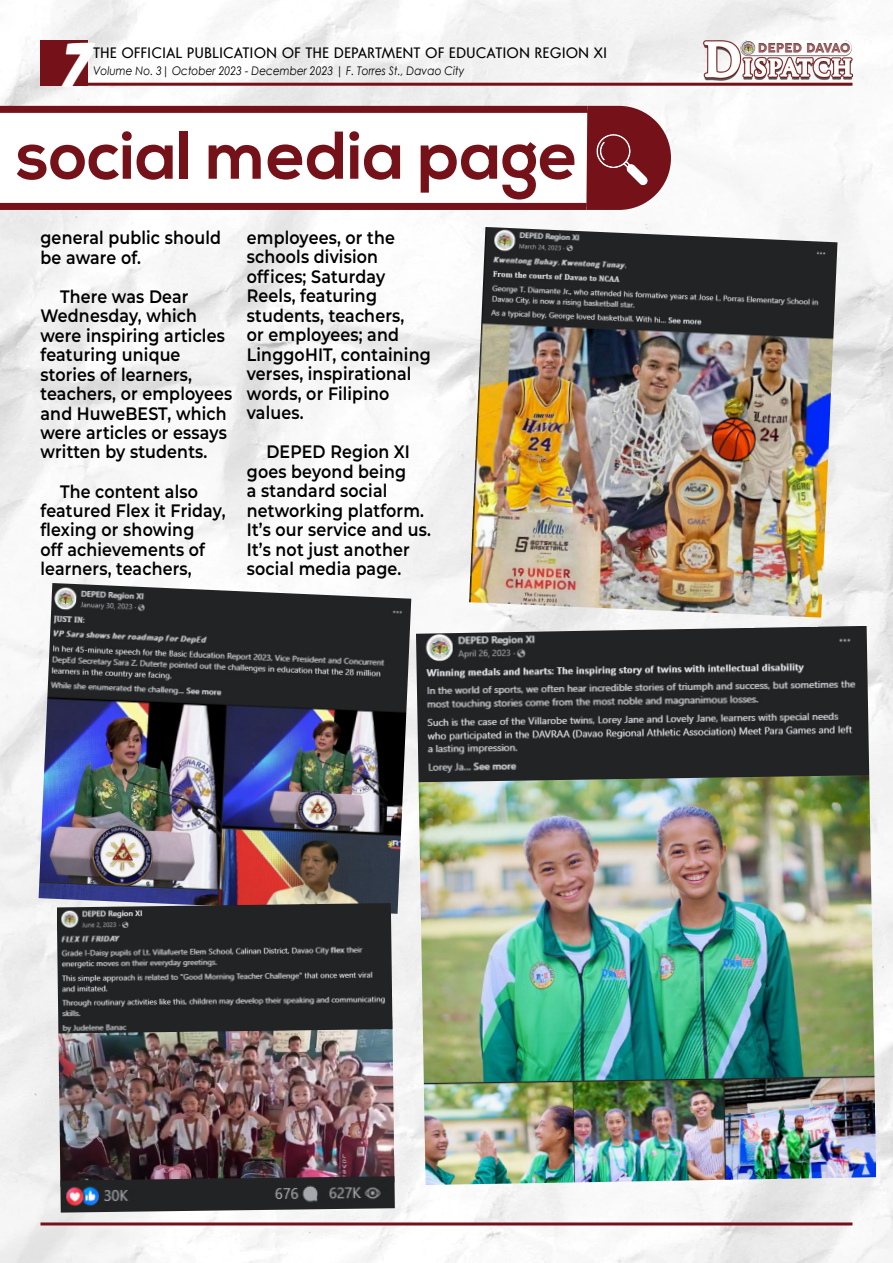
<style>
.page{position:relative;width:893px;height:1263px;background:#fff}
.page>*{position:absolute;margin:0;border:0;box-sizing:border-box;transform-origin:0 0}
.t1{font:700 67.5px "Nexa";color:#751119}
.t2{font:34.05px "Heroes Legend";color:#fff;scale:.87 1}
.t3{font:600 18px/19.5px "Montserrat";letter-spacing:.01em;color:#000;scale:.88 1}
.t4{font:15px "Core Sans G";color:#000}
.t5{font:italic 11.85px "Century Gothic";color:#000;scale:.89 1}
</style>
<div class="page">
<img style="left:0;top:0;width:893px;height:1263px">
<div style="left:40px;top:40px;width:48px;height:46px;background:#751119"></div>
<hr style="left:88px;top:83px;width:764px;height:3px;background:#751119">
<img style="left:704px;top:41px;width:148px;height:40px">
<hr style="left:40px;top:1222px;width:812px;height:3px;background:#751119">
<svg style="left:0;top:102px;width:579px;height:111px"></svg>
<svg style="left:579px;top:102px;width:95px;height:111px"></svg>
<img style="left:593px;top:133px;width:57px;height:53px">
<img style="left:39px;top:583px;width:372px;height:331px">
<img style="left:469px;top:227px;width:368px;height:391px">
<img style="left:416px;top:626px;width:460px;height:559px">
<img style="left:58px;top:1017px;width:336px;height:170px">
<img style="left:57px;top:903px;width:335px;height:130px">
<img style="left:60px;top:1176px;width:335px;height:36px">
<h2 class="t2" style="left:60px;top:52px;width:35px">7</h2>
<p class="t4" style="left:93px;top:43px;width:515px">THE OFFICIAL PUBLICATION OF THE DEPARTMENT OF EDUCATION REGION XI</p>
<p class="t5" style="left:93px;top:63px;width:419px">Volume No. 3| October 2023 - December 2023 | F. Torres St., Davao City</p>
<h1 class="t1" style="left:16px;top:116px;width:563px">social media page</h1>
<p class="t3" style="left:40px;top:227px;width:207px">general public should be aware of.</p>
<p class="t3" style="left:40px;top:286px;width:220px;text-indent:19px">There was Dear<br>Wednesday, which were inspiring articles featuring unique stories of learners, teachers, or employees and HuweBEST, which were articles or essays written by students.</p>
<p class="t3" style="left:40px;top:481px;width:212px;text-indent:19px">The content also featured Flex it Friday, flexing or showing<br>off achievements of learners, teachers,</p>
<p class="t3" style="left:247px;top:227px;width:210px">employees, or the schools division offices; Saturday<br>Reels, featuring students, teachers,<br>or employees; and<br>LinggoHIT, containing verses, inspirational words, or Filipino values.</p>
<p class="t3" style="left:247px;top:441px;width:211px;text-indent:19px">DEPED Region XI goes beyond being<br>a standard social networking platform.<br>It’s our service and us.<br>It’s not just another social media page.</p>
</div>
